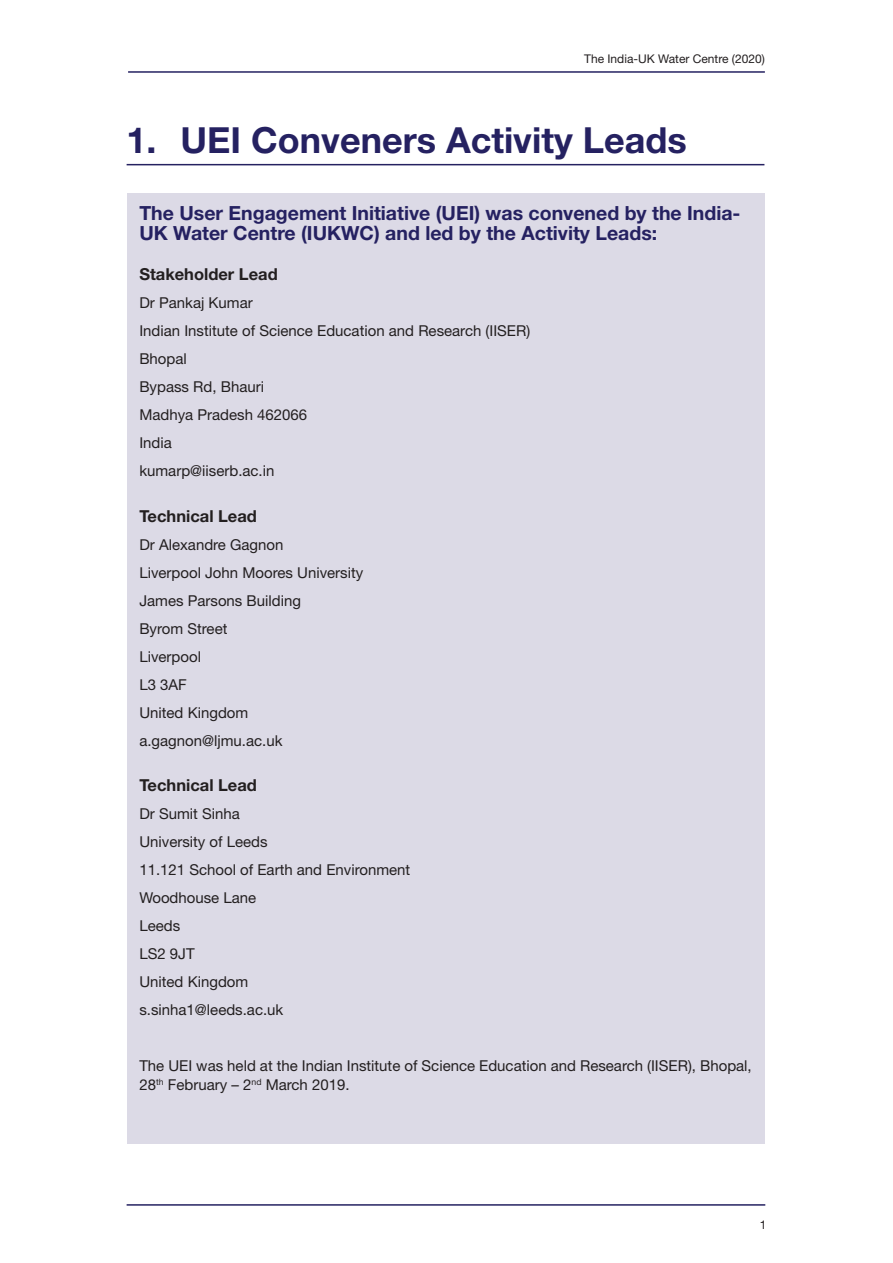
<style>
.page{position:relative;width:893px;height:1263px;background:#fff}
.page>*{position:absolute;margin:0;border:0;box-sizing:border-box;transform-origin:0 0}
.t1{font:700 36px "Helvetica Neue LT Std";color:#252161}
.Level_3_heading{font:700 19.5px/19.5px "Helvetica Neue LT Std";color:#252161}
.Level_4_Heading{font:700 16.5px "Helvetica Neue LT Std";color:#231f20}
.Body_text{font:15px/19.5px "Helvetica Neue LT Std";color:#231f20}
.t2{font:12px "Helvetica Neue LT Std";color:#231f20}
</style>
<div class="page">
<hr style="left:128px;top:71px;width:637px;height:2px;background:#252161">
<hr style="left:127px;top:1204px;width:638px;height:2px;background:#252161">
<hr style="left:127px;top:164px;width:637px;height:1px;background:#252161">
<div style="left:127px;top:193px;width:637px;height:951px;background:#dcdae6"></div>
<p class="t2" style="left:584px;top:51px;width:182px">The India-UK Water Centre (2020)</p>
<p class="t1" style="left:127px;top:118px;width:562px">1. UEI Conveners Activity Leads</p>
<p class="Level_3_heading" style="left:139px;top:203px;width:603px">The User Engagement Initiative (UEI) was convened by the India-<br>UK Water Centre (IUKWC) and led by the Activity Leads:</p>
<p class="Level_4_Heading" style="left:139px;top:264px;width:140px">Stakeholder Lead</p>
<p class="Body_text" style="left:139px;top:293px;width:115px">Dr Pankaj Kumar</p>
<p class="Body_text" style="left:139px;top:321px;width:392px">Indian Institute of Science Education and Research (IISER)</p>
<p class="Body_text" style="left:139px;top:349px;width:49px">Bhopal</p>
<p class="Body_text" style="left:139px;top:377px;width:126px">Bypass Rd, Bhauri</p>
<p class="Body_text" style="left:139px;top:405px;width:169px">Madhya Pradesh 462066</p>
<p class="Body_text" style="left:139px;top:433px;width:34px">India</p>
<p class="Body_text" style="left:139px;top:461px;width:137px">kumarp@iiserb.ac.in</p>
<p class="Level_4_Heading" style="left:139px;top:505px;width:119px">Technical Lead</p>
<p class="Body_text" style="left:139px;top:534px;width:146px">Dr Alexandre Gagnon</p>
<p class="Body_text" style="left:139px;top:562px;width:225px">Liverpool John Moores University</p>
<p class="Body_text" style="left:139px;top:590px;width:163px">James Parsons Building</p>
<p class="Body_text" style="left:139px;top:618px;width:90px">Byrom Street</p>
<p class="Body_text" style="left:139px;top:646px;width:63px">Liverpool</p>
<p class="Body_text" style="left:139px;top:674px;width:49px">L3 3AF</p>
<p class="Body_text" style="left:139px;top:702px;width:110px">United Kingdom</p>
<p class="Body_text" style="left:139px;top:730px;width:145px">a.gagnon@ljmu.ac.uk</p>
<p class="Level_4_Heading" style="left:139px;top:774px;width:119px">Technical Lead</p>
<p class="Body_text" style="left:139px;top:803px;width:102px">Dr Sumit Sinha</p>
<p class="Body_text" style="left:139px;top:831px;width:130px">University of Leeds</p>
<p class="Body_text" style="left:139px;top:859px;width:272px">11.121 School of Earth and Environment</p>
<p class="Body_text" style="left:139px;top:887px;width:118px">Woodhouse Lane</p>
<p class="Body_text" style="left:139px;top:915px;width:42px">Leeds</p>
<p class="Body_text" style="left:139px;top:943px;width:57px">LS2 9JT</p>
<p class="Body_text" style="left:139px;top:971px;width:110px">United Kingdom</p>
<p class="Body_text" style="left:139px;top:999px;width:145px">s.sinha1@leeds.ac.uk</p>
<p class="Body_text" style="left:139px;top:1055px;width:614px">The UEI was held at the Indian Institute of Science Education and Research (IISER), Bhopal,<br>28<sup>th</sup> February – 2<sup>nd</sup> March 2019.</p>
<p class="t2" style="left:760px;top:1217px;width:8px">1</p>
</div>
